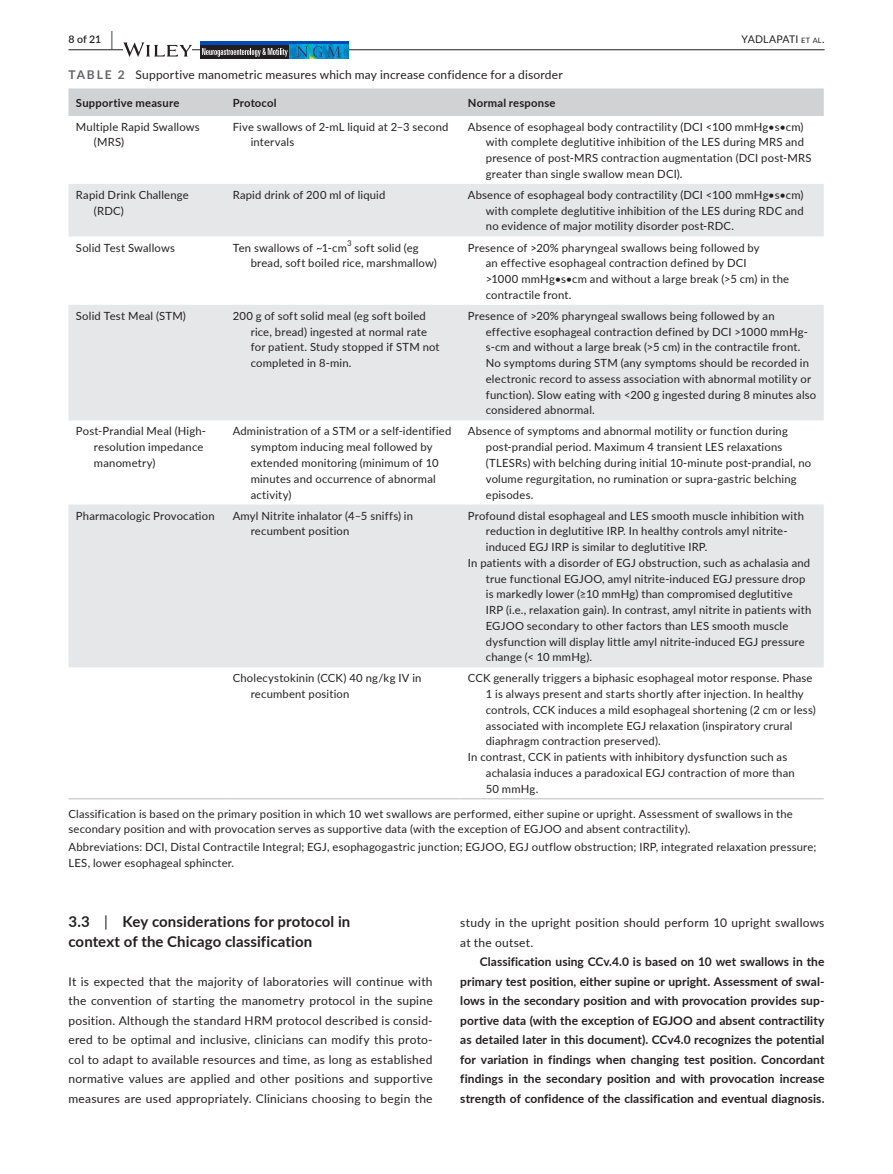
<style>
.page{position:relative;width:893px;height:1174px;background:#fff}
.page>*{position:absolute;margin:0;border:0;box-sizing:border-box;transform-origin:0 0}
.t1{font:700 15px/19.5px "Lato";letter-spacing:.005em;color:#231f20}
.t2{font:12px/19.5px "Lato";letter-spacing:.02em;color:#231f20;text-align:justify}
.t3{font:700 12px/19.5px "Lato";letter-spacing:.005em;color:#231f20;text-align:justify}
.t4{font:11.25px/15.8px "Lato";letter-spacing:.015em;color:#231f20}
.t5{font:700 11.25px "Lato";letter-spacing:.02em;color:#231f20}
.t6{font:10.5px "Lato";letter-spacing:.02em;color:#231f20}
.t7{font:600 10.5px "Lato";color:#231f20}
.t8{font:7.8px "Lato";color:#231f20}
.s1{font-size:19.5px}
.s2{font-size:7.35px}
.s3{font-weight:700;color:#636366}
.s4{font-weight:400}
</style>
<div class="page">
<hr style="left:68px;top:49px;width:756px;height:1px;background:#231f20">
<svg style="left:123px;top:42px;width:69px;height:15px"></svg>
<div style="left:200px;top:41px;width:148px;height:18px;background:#231f20"></div>
<svg style="left:202px;top:48px;width:86px;height:9px"></svg>
<hr style="left:200px;top:41px;width:148px;height:4px;background:#004aba">
<img style="left:289px;top:45px;width:59px;height:14px">
<div style="left:68px;top:88px;width:756px;height:28px;background:#d1d2d4"></div>
<svg style="left:68px;top:184px;width:756px;height:483px;fill:#e6e7e9"></svg>
<hr style="left:68px;top:798px;width:157px;height:1px;background:#d1d2d4">
<hr style="left:225px;top:798px;width:235px;height:1px;background:#d1d2d4">
<hr style="left:460px;top:798px;width:364px;height:1px;background:#d1d2d4">
<p class="t7" style="left:68px;top:31px;width:46px">8 of 21 <span class="s1">|</span></p>
<p class="t6" style="left:742px;top:31px;width:84px">YADLAPATI <span class="s2">et al</span>.</p>
<p class="t2" style="left:68px;top:64px;width:496px"><span class="s3">TABLE 2</span> Supportive manometric measures which may increase confidence for a disorder</p>
<p class="t5" style="left:76px;top:94px;width:105px">Supportive measure</p>
<p class="t5" style="left:233px;top:94px;width:45px">Protocol</p>
<p class="t5" style="left:468px;top:94px;width:89px">Normal response</p>
<p class="t4" style="left:94px;top:118px;width:107px;text-indent:-18px">Multiple Rapid Swallows (MRS)</p>
<p class="t4" style="left:251px;top:118px;width:199px;text-indent:-18px">Five swallows of 2-mL liquid at 2–3 second intervals</p>
<p class="t4" style="left:486px;top:118px;width:327px;text-indent:-18px">Absence of esophageal body contractility (DCI &lt;100 mmHg•s•cm) with complete deglutitive inhibition of the LES during MRS and presence of post-MRS contraction augmentation (DCI post-MRS greater than single swallow mean DCI).</p>
<p class="t4" style="left:94px;top:186px;width:96px;text-indent:-18px">Rapid Drink Challenge (RDC)</p>
<p class="t4" style="left:233px;top:186px;width:154px">Rapid drink of 200 ml of liquid</p>
<p class="t4" style="left:486px;top:186px;width:319px;text-align:justify;text-indent:-18px">Absence of esophageal body contractility (DCI &lt;100 mmHg•s•cm) with complete deglutitive inhibition of the LES during RDC and no evidence of major motility disorder post-RDC.</p>
<p class="t4" style="left:76px;top:239px;width:100px">Solid Test Swallows</p>
<p class="t4" style="left:233px;top:239px;width:116px">Ten swallows of ~1-cm</p>
<p class="t8" style="left:347px;top:238px;width:6px">3</p>
<p class="t4" style="left:251px;top:239px;width:188px;text-indent:104px">soft solid (eg bread, soft boiled rice, marshmallow)</p>
<p class="t4" style="left:486px;top:239px;width:305px;text-indent:-18px">Presence of &gt;20% pharyngeal swallows being followed by<br>an effective esophageal contraction defined by DCI<br>&gt;1000 mmHg•s•cm and without a large break (&gt;5 cm) in the contractile front.</p>
<p class="t4" style="left:76px;top:307px;width:112px">Solid Test Meal (STM)</p>
<p class="t4" style="left:251px;top:307px;width:190px;text-indent:-18px">200 g of soft solid meal (eg soft boiled rice, bread) ingested at normal rate for patient. Study stopped if STM not completed in 8-min.</p>
<p class="t4" style="left:486px;top:307px;width:332px;text-indent:-18px">Presence of &gt;20% pharyngeal swallows being followed by an effective esophageal contraction defined by DCI &gt;1000 mmHg&shy;s-cm and without a large break (&gt;5 cm) in the contractile front.<br>No symptoms during STM (any symptoms should be recorded in electronic record to assess association with abnormal motility or function). Slow eating with &lt;200 g ingested during 8 minutes also considered abnormal.</p>
<p class="t4" style="left:94px;top:423px;width:114px;text-indent:-18px">Post-Prandial Meal (High&shy;resolution impedance manometry)</p>
<p class="t4" style="left:251px;top:423px;width:202px;text-indent:-18px">Administration of a STM or a self-identified symptom inducing meal followed by extended monitoring (minimum of 10 minutes and occurrence of abnormal activity)</p>
<p class="t4" style="left:486px;top:423px;width:327px;text-indent:-18px">Absence of symptoms and abnormal motility or function during post-prandial period. Maximum 4 transient LES relaxations (TLESRs) with belching during initial 10-minute post-prandial, no volume regurgitation, no rumination or supra-gastric belching episodes.</p>
<p class="t4" style="left:76px;top:507px;width:140px">Pharmacologic Provocation</p>
<p class="t4" style="left:251px;top:507px;width:164px;text-indent:-18px">Amyl Nitrite inhalator (4–5 sniffs) in recumbent position</p>
<p class="t4" style="left:468px;top:507px;width:338px">Profound distal esophageal and LES smooth muscle inhibition with</p>
<p class="t4" style="left:486px;top:523px;width:303px">reduction in deglutitive IRP. In healthy controls amyl nitrite-</p>
<p class="t4" style="left:486px;top:538px;width:223px">induced EGJ IRP is similar to deglutitive IRP.</p>
<p class="t4" style="left:468px;top:554px;width:344px">In patients with a disorder of EGJ obstruction, such as achalasia and</p>
<p class="t4" style="left:486px;top:570px;width:321px">true functional EGJOO, amyl nitrite-induced EGJ pressure drop</p>
<p class="t4" style="left:486px;top:586px;width:308px">is markedly lower (≥10 mmHg) than compromised deglutitive</p>
<p class="t4" style="left:486px;top:601px;width:327px">IRP (i.e., relaxation gain). In contrast, amyl nitrite in patients with</p>
<p class="t4" style="left:486px;top:617px;width:304px">EGJOO secondary to other factors than LES smooth muscle</p>
<p class="t4" style="left:486px;top:633px;width:320px">dysfunction will display little amyl nitrite-induced EGJ pressure</p>
<p class="t4" style="left:486px;top:649px;width:108px">change (&lt; 10 mmHg).</p>
<p class="t4" style="left:251px;top:670px;width:172px;text-indent:-18px">Cholecystokinin (CCK) 40 ng/kg IV in recumbent position</p>
<p class="t4" style="left:468px;top:670px;width:346px">CCK generally triggers a biphasic esophageal motor response. Phase</p>
<p class="t4" style="left:486px;top:686px;width:319px">1 is always present and starts shortly after injection. In healthy</p>
<p class="t4" style="left:486px;top:701px;width:331px">controls, CCK induces a mild esophageal shortening (2 cm or less)</p>
<p class="t4" style="left:486px;top:717px;width:308px">associated with incomplete EGJ relaxation (inspiratory crural</p>
<p class="t4" style="left:486px;top:733px;width:176px">diaphragm contraction preserved).</p>
<p class="t4" style="left:468px;top:749px;width:321px">In contrast, CCK in patients with inhibitory dysfunction such as</p>
<p class="t4" style="left:486px;top:764px;width:310px">achalasia induces a paradoxical EGJ contraction of more than</p>
<p class="t4" style="left:486px;top:780px;width:54px">50 mmHg.</p>
<p class="t4" style="left:68px;top:805px;width:726px">Classification is based on the primary position in which 10 wet swallows are performed, either supine or upright. Assessment of swallows in the secondary position and with provocation serves as supportive data (with the exception of EGJOO and absent contractility).</p>
<p class="t4" style="left:68px;top:839px;width:749px">Abbreviations: DCI, Distal Contractile Integral; EGJ, esophagogastric junction; EGJOO, EGJ outflow obstruction; IRP, integrated relaxation pressure;<br>LES, lower esophageal sphincter.</p>
<h1 class="t1" style="left:68px;top:911px;width:283px">3.3 <span class="s4">|</span> Key considerations for protocol in context of the Chicago classification</h1>
<p class="t2" style="left:68px;top:971px;width:366px">It is expected that the majority of laboratories will continue with the convention of starting the manometry protocol in the supine position. Although the standard HRM protocol described is consid&shy;ered to be optimal and inclusive, clinicians can modify this proto&shy;col to adapt to available resources and time, as long as established normative values are applied and other positions and supportive measures are used appropriately. Clinicians choosing to begin the</p>
<p class="t2" style="left:460px;top:912px;width:366px">study in the upright position should perform 10 upright swallows at the outset.</p>
<p class="t3" style="left:460px;top:951px;width:366px;text-indent:20px">Classification using CCv.4.0 is based on 10 wet swallows in the primary test position, either supine or upright. Assessment of swal&shy;lows in the secondary position and with provocation provides sup&shy;portive data (with the exception of EGJOO and absent contractility as detailed later in this document). CCv4.0 recognizes the potential for variation in findings when changing test position. Concordant findings in the secondary position and with provocation increase strength of confidence of the classification and eventual diagnosis.</p>
</div>
